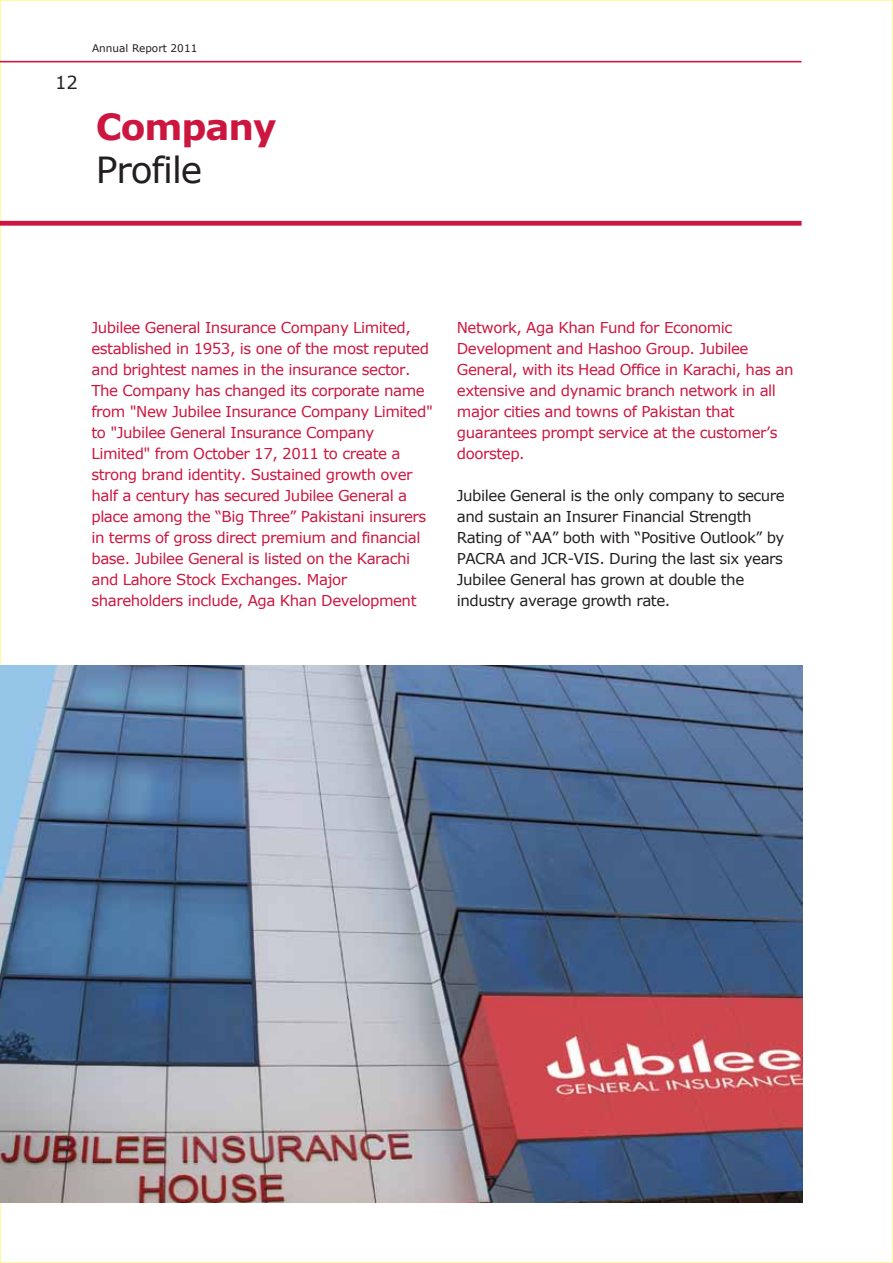
<style>
.page{position:relative;width:893px;height:1263px;background:#fff}
.page>*{position:absolute;margin:0;border:0;box-sizing:border-box;transform-origin:0 0}
.t1{font:700 36px/43.2px "Verdana";letter-spacing:-.03em;color:#cd163f}
.t2{font:18px "Verdana";color:#231f20}
.t3{font:15px/21px "Verdana";letter-spacing:-.03em;color:#cd163f}
.t4{font:15px/21px "Verdana";letter-spacing:-.03em;color:#231f20}
.t5{font:10.5px "Verdana";color:#231f20}
.s1{font-weight:400;color:#231f20}
</style>
<div class="page">
<div style="left:0;top:221px;width:801px;height:5px;background:#cd163f"></div>
<hr style="left:0;top:61px;width:801px;height:1px;background:#cd163f">
<img style="left:0;top:665px;width:802px;height:537px">
<p class="t2" style="left:55px;top:71px;width:24px">12</p>
<p class="t5" style="left:92px;top:42px;width:107px">Annual Report 2011</p>
<p class="t1" style="left:96px;top:104px;width:182px">Company<br><span class="s1">Profile</span></p>
<p class="t3" style="left:91px;top:316px;width:343px">Jubilee General Insurance Company Limited, established in 1953, is one of the most reputed and brightest names in the insurance sector.<br>The Company has changed its corporate name from "New Jubilee Insurance Company Limited" to "Jubilee General Insurance Company Limited" from October 17, 2011 to create a strong brand identity. Sustained growth over half a century has secured Jubilee General a place among the “Big Three” Pakistani insurers in terms of gross direct premium and financial base. Jubilee General is listed on the Karachi and Lahore Stock Exchanges. Major shareholders include, Aga Khan Development</p>
<p class="t3" style="left:457px;top:316px;width:338px">Network, Aga Khan Fund for Economic Development and Hashoo Group. Jubilee General, with its Head Office in Karachi, has an extensive and dynamic branch network in all major cities and towns of Pakistan that guarantees prompt service at the customer’s doorstep.</p>
<p class="t4" style="left:457px;top:484px;width:329px">Jubilee General is the only company to secure and sustain an Insurer Financial Strength Rating of “AA” both with “Positive Outlook” by PACRA and JCR-VIS. During the last six years Jubilee General has grown at double the industry average growth rate.</p>
</div>
